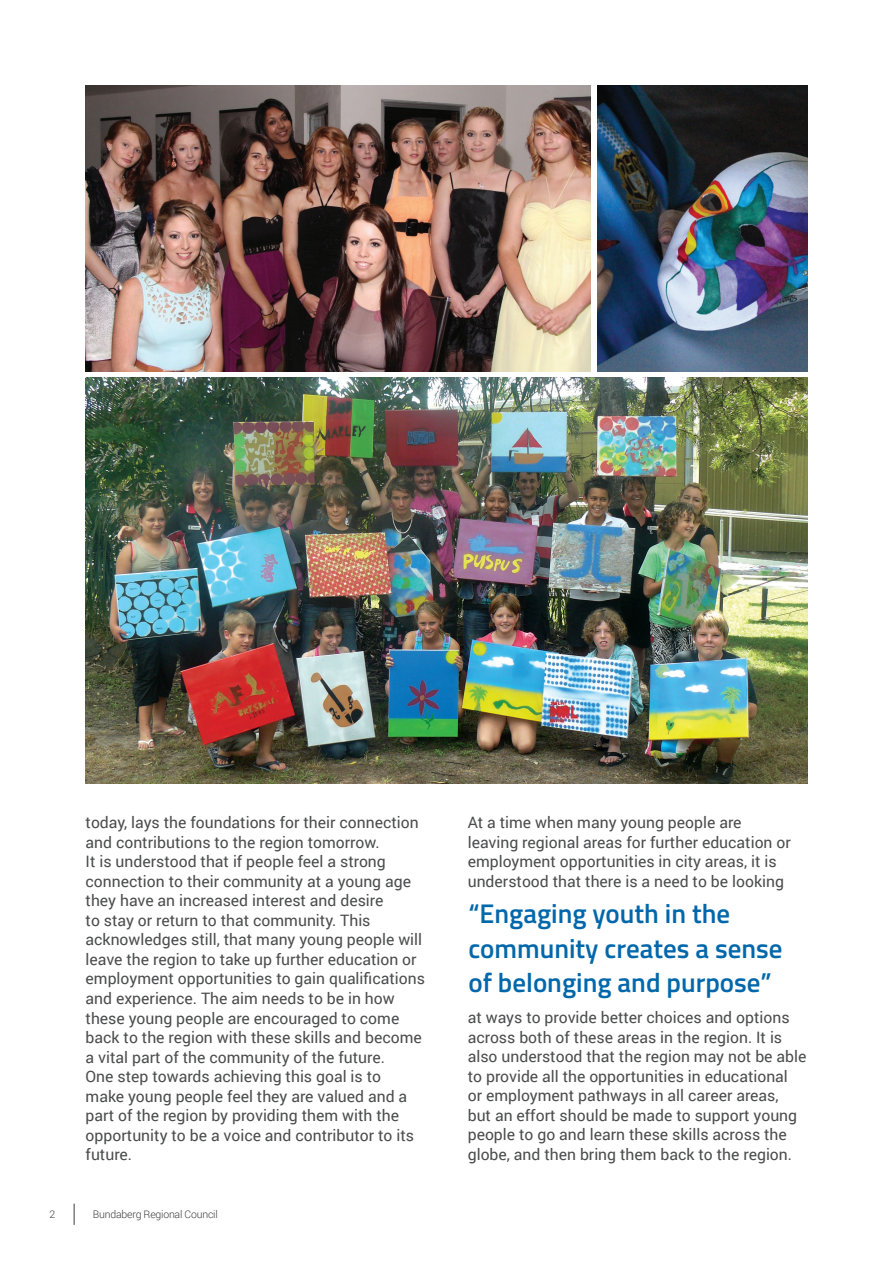
<style>
.page{position:relative;width:893px;height:1263px;background:#fff}
.page>*{position:absolute;margin:0;border:0;box-sizing:border-box;transform-origin:0 0}
.t1{font:600 27px/34.5px "Titillium";color:#0067aa}
.t2{font:15.75px/19.5px "Roboto";color:#4b4c4d}
.t3{font:300 10.5px "Roboto";letter-spacing:-.02em;color:#3b3c3d}
</style>
<div class="page">
<svg style="left:74px;top:1203px;width:1px;height:22px"></svg>
<img style="left:597px;top:85px;width:210px;height:286px">
<img style="left:85px;top:377px;width:722px;height:407px">
<img style="left:85px;top:85px;width:505px;height:286px">
<p class="t2" style="left:86px;top:812px;width:341px">today, lays the foundations for their connection and contributions to the region tomorrow.<br>It is understood that if people feel a strong connection to their community at a young age they have an increased interest and desire<br>to stay or return to that community. This acknowledges still, that many young people will leave the region to take up further education or employment opportunities to gain qualifications and experience. The aim needs to be in how these young people are encouraged to come back to the region with these skills and become a vital part of the community of the future.<br>One step towards achieving this goal is to<br>make young people feel they are valued and a part of the region by providing them with the opportunity to be a voice and contributor to its future.</p>
<p class="t2" style="left:468px;top:812px;width:325px">At a time when many young people are leaving regional areas for further education or employment opportunities in city areas, it is understood that there is a need to be looking</p>
<h1 class="t1" style="left:468px;top:895px;width:316px">“Engaging youth in the community creates a sense of belonging and purpose”</h1>
<p class="t2" style="left:468px;top:1007px;width:340px">at ways to provide better choices and options across both of these areas in the region. It is also understood that the region may not be able to provide all the opportunities in educational<br>or employment pathways in all career areas,<br>but an effort should be made to support young people to go and learn these skills across the globe, and then bring them back to the region.</p>
<p class="t3" style="left:50px;top:1207px;width:7px">2</p>
<p class="t3" style="left:93px;top:1207px;width:126px">Bundaberg Regional Council</p>
</div>
